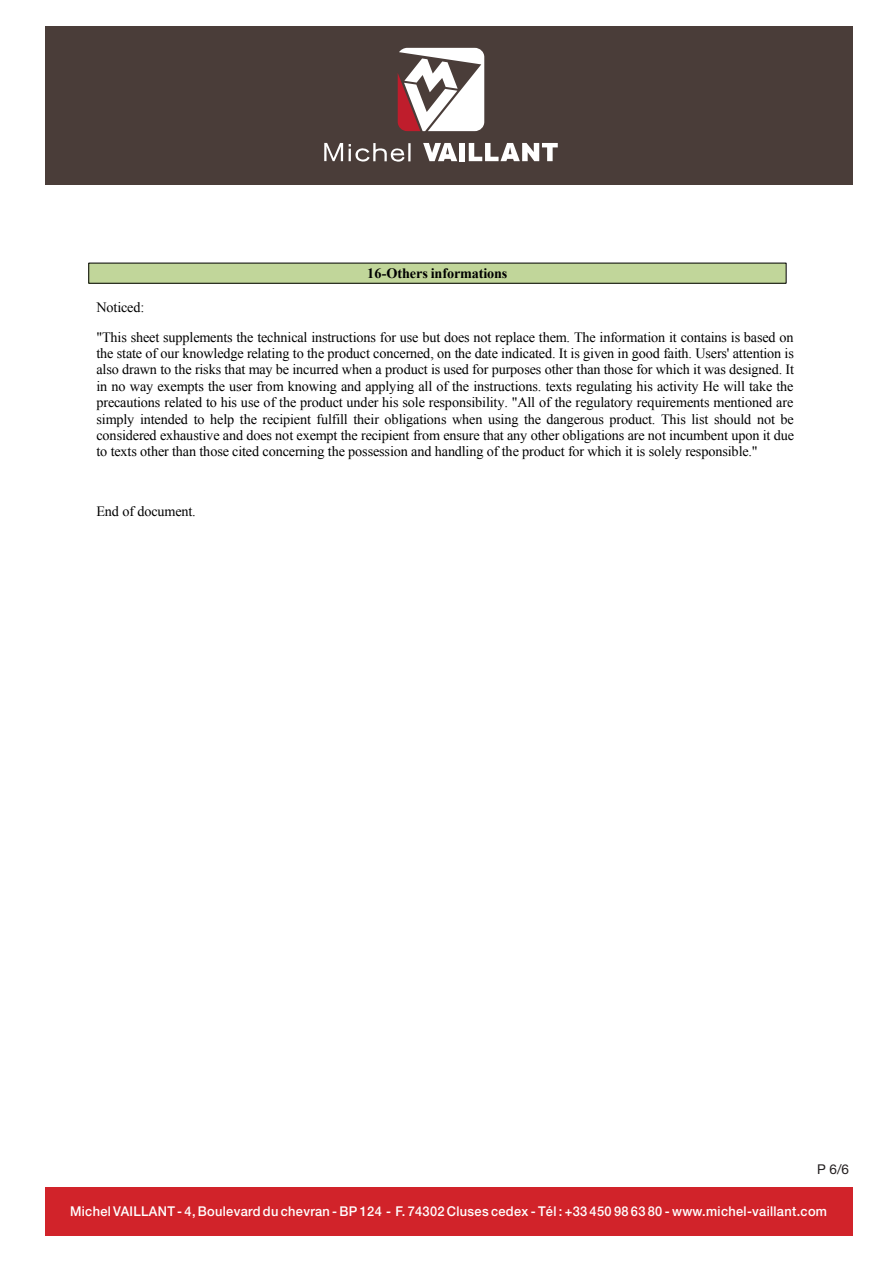
<style>
.page{position:relative;width:893px;height:1263px;background:#fff}
.page>*{position:absolute;margin:0;border:0;box-sizing:border-box;transform-origin:0 0}
.t1{font:14.25px/16.4px "Times New Roman";letter-spacing:-.01em;color:#000}
.t2{font:700 14.25px "Times New Roman";letter-spacing:-.005em;color:#000}
.t3{font:500 13.5px "Helvetica Neue";letter-spacing:.025em;color:#fff;scale:.95 1}
.t4{font:13.5px "Helvetica Neue";color:#231f20}
</style>
<div class="page">
<div style="left:45px;top:27px;width:808px;height:158px;background:#4a3d39"></div>
<svg style="left:423px;top:143px;width:34px;height:18px"></svg>
<div style="left:460px;top:143px;width:5px;height:18px;background:#fff"></div>
<svg style="left:469px;top:143px;width:89px;height:18px"></svg>
<svg style="left:324px;top:143px;width:19px;height:18px"></svg>
<svg style="left:349px;top:143px;width:56px;height:19px"></svg>
<hr style="left:408px;top:143px;width:3px;height:18px;background:#fff">
<svg style="left:398px;top:48px;width:86px;height:83px"></svg>
<div style="left:45px;top:1187px;width:808px;height:49px;background:#d1232a"></div>
<div style="left:89px;top:263px;width:697px;height:20px;background:#c1d69a"></div>
<div style="left:88px;top:263px;width:698px;height:21px;border:1px solid #000"></div>
<p class="t2" style="left:367px;top:264px;width:142px">16-Others informations</p>
<p class="t1" style="left:96px;top:291px;width:698px;line-height:30px">Noticed:<br>"This sheet supplements the technical instructions for use but does not replace them. The information it contains is based on</p>
<p class="t1" style="left:96px;top:345px;width:699px;text-align:justify">the state of our knowledge relating to the product concerned, on the date indicated. It is given in good faith. Users' attention is also drawn to the risks that may be incurred when a product is used for purposes other than those for which it was designed. It in no way exempts the user from knowing and applying all of the instructions. texts regulating his activity He will take the precautions related to his use of the product under his sole responsibility. "All of the regulatory requirements mentioned are simply intended to help the recipient fulfill their obligations when using the dangerous product. This list should not be considered exhaustive and does not exempt the recipient from ensure that any other obligations are not incumbent upon it due to texts other than those cited concerning the possession and handling of the product for which it is solely responsible."</p>
<p class="t1" style="left:96px;top:503px;width:101px">End of document.</p>
<p class="t4" style="left:817px;top:1161px;width:34px">P 6/6</p>
<p class="t3" style="left:70px;top:1203px;width:798px">Michel VAILLANT - 4, Boulevard du chevran - BP 124 - F. 74302 Cluses cedex - Tél : +33 450 98 63 80 - www.michel-vaillant.com</p>
</div>
